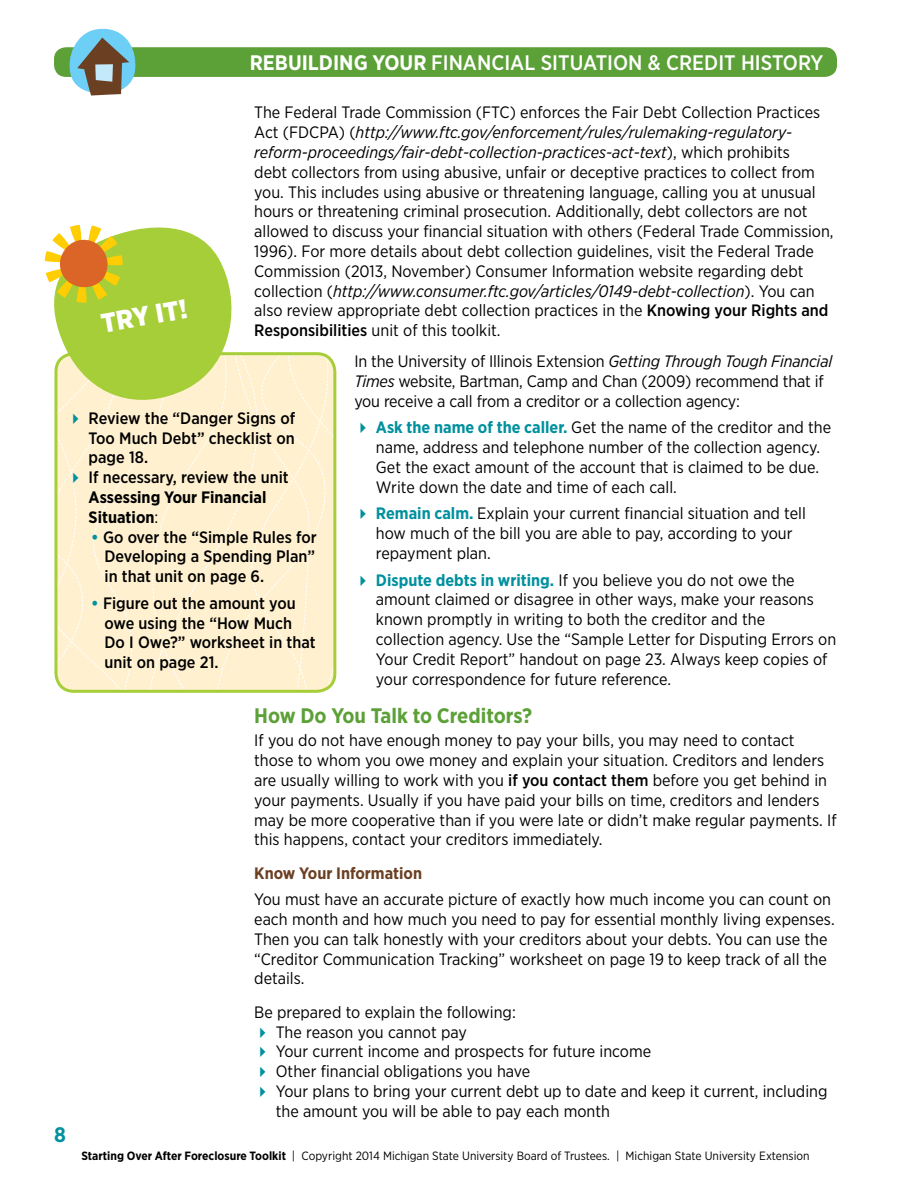
<style>
.page{position:relative;width:918px;height:1188px;background:#fff}
.page>*{position:absolute;margin:0;border:0;box-sizing:border-box;transform-origin:0 0}
.t1{font:900 27px "Gotham Narrow";color:#fff}
.t2{font:500 21px "Gotham Narrow";color:#fff}
.Subhead2{font:700 21px "Gotham Narrow";color:#5ca038}
.t3{font:700 21px "Gotham Narrow";color:#00909e}
.Body{font:16.5px/19.8px "Gotham Narrow";color:#000}
.t4{font:500 16.5px/19.8px "Gotham Narrow";color:#000;text-align:justify}
.t5{font:700 16.5px/19.8px "Gotham Narrow";color:#000}
.Subhead3{font:700 16.5px "Gotham Narrow";color:#6b3f22}
.t6{font:12px "Gotham Narrow";color:#000}
.s1{font-weight:700}
.s2{font-style:italic}
.s3{font-weight:500}
.s4{font-weight:700;color:#00909e}
.s5{font-weight:400}
</style>
<div class="page">
<div style="left:54px;top:47px;width:783px;height:30px;background:#5ca038;border-radius:12px"></div>
<svg style="left:66px;top:28px;width:72px;height:68px"></svg>
<svg style="left:45px;top:224px;width:290px;height:467px"></svg>
<p class="t3" style="left:54px;top:1122px;width:13px">8</p>
<p class="t2" style="left:250px;top:49px;width:575px"><span class="s1">REBUILDING YOUR</span> FINANCIAL SITUATION &amp; CREDIT HISTORY</p>
<p class="Body" style="left:254px;top:102px;width:581px">The Federal Trade Commission (FTC) enforces the Fair Debt Collection Practices Act (FDCPA) (<span class="s2">http://www.ftc.gov/enforcement/rules/rulemaking-regulatory&shy;reform-proceedings/fair-debt-collection-practices-act-text</span>), which prohibits<br>debt collectors from using abusive, unfair or deceptive practices to collect from you. This includes using abusive or threatening language, calling you at unusual hours or threatening criminal prosecution. Additionally, debt collectors are not allowed to discuss your financial situation with others (Federal Trade Commission, 1996). For more details about debt collection guidelines, visit the Federal Trade Commission (2013, November) Consumer Information website regarding debt collection (<span class="s2">http://www.consumer.ftc.gov/articles/0149-debt-collection</span>). You can also review appropriate debt collection practices in the <span class="s3">Knowing your Rights and Responsibilities</span> unit of this toolkit.</p>
<p class="Body" style="left:354px;top:351px;width:479px">In the University of Illinois Extension <span class="s2">Getting Through Tough Financial<br>Times</span> website, Bartman, Camp and Chan (2009) recommend that if you receive a call from a creditor or a collection agency:</p>
<p class="Body" style="left:376px;top:417px;width:457px"><span class="s4">Ask the name of the caller.</span> Get the name of the creditor and the name, address and telephone number of the collection agency.<br>Get the exact amount of the account that is claimed to be due.<br>Write down the date and time of each call.</p>
<p class="Body" style="left:376px;top:503px;width:431px"><span class="s4">Remain calm.</span> Explain your current financial situation and tell how much of the bill you are able to pay, according to your repayment plan.</p>
<p class="Body" style="left:376px;top:570px;width:462px"><span class="s4">Dispute debts in writing.</span> If you believe you do not owe the amount claimed or disagree in other ways, make your reasons known promptly in writing to both the creditor and the collection agency. Use the “Sample Letter for Disputing Errors on Your Credit Report” handout on page 23. Always keep copies of your correspondence for future reference.</p>
<h1 class="t1" style="left:98px;top:306px;width:88px;rotate:-10deg">TRY IT!</h1>
<p class="t4" style="left:89px;top:408px;width:208px">Review the “Danger Signs of Too Much Debt” checklist on page 18.</p>
<p class="t5" style="left:89px;top:467px;width:202px"><span class="s3">If necessary, review the unit<br></span>Assessing Your Financial<br>Situation<span class="s5">:</span></p>
<p class="t4" style="left:105px;top:527px;width:214px;text-indent:-14px"><span class="s4">•</span> Go over the “Simple Rules for Developing a Spending Plan” in that unit on page 6.</p>
<p class="t4" style="left:105px;top:593px;width:213px;text-align:left;text-indent:-14px"><span class="s4">•</span> Figure out the amount you owe using the “How Much<br>Do I Owe?” worksheet in that unit on page 21.</p>
<h2 class="Subhead2" style="left:254px;top:703px;width:279px">How Do You Talk to Creditors?</h2>
<p class="Body" style="left:254px;top:730px;width:584px">If you do not have enough money to pay your bills, you may need to contact those to whom you owe money and explain your situation. Creditors and lenders are usually willing to work with you <span class="s3">if you contact them</span> before you get behind in your payments. Usually if you have paid your bills on time, creditors and lenders may be more cooperative than if you were late or didn’t make regular payments. If this happens, contact your creditors immediately.</p>
<h3 class="Subhead3" style="left:254px;top:862px;width:169px">Know Your Information</h3>
<p class="Body" style="left:254px;top:889px;width:582px">You must have an accurate picture of exactly how much income you can count on each month and how much you need to pay for essential monthly living expenses.<br>Then you can talk honestly with your creditors about your debts. You can use the “Creditor Communication Tracking” worksheet on page 19 to keep track of all the details.</p>
<p class="Body" style="left:254px;top:1002px;width:263px">Be prepared to explain the following:</p>
<p class="Body" style="left:276px;top:1022px;width:193px">The reason you cannot pay</p>
<p class="Body" style="left:276px;top:1041px;width:377px">Your current income and prospects for future income</p>
<p class="Body" style="left:276px;top:1061px;width:256px">Other financial obligations you have</p>
<p class="Body" style="left:276px;top:1081px;width:553px">Your plans to bring your current debt up to date and keep it current, including the amount you will be able to pay each month</p>
<p class="t6" style="left:81px;top:1148px;width:730px"><span class="s1">Starting Over After Foreclosure Toolkit</span> | Copyright 2014 Michigan State University Board of Trustees. | Michigan State University Extension</p>
</div>
